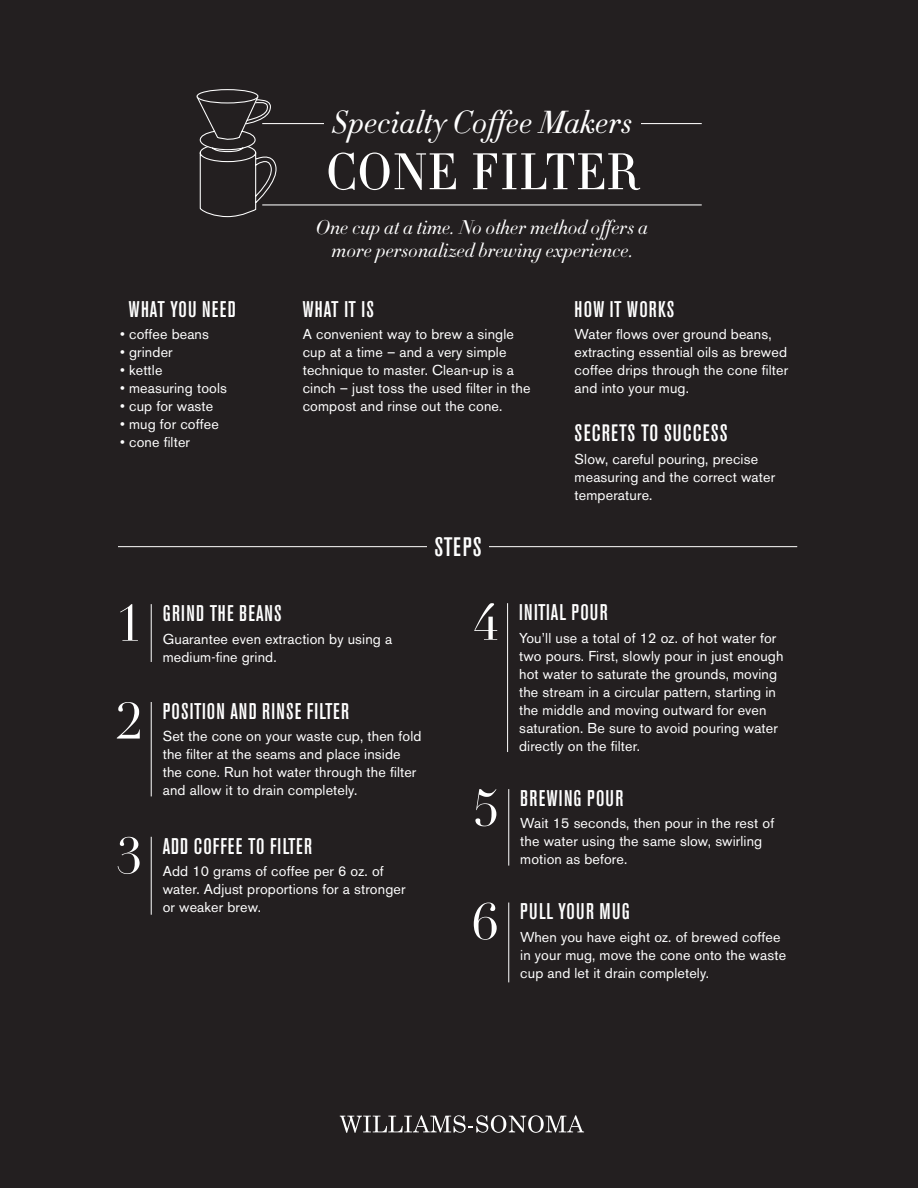
<style>
.page{position:relative;width:918px;height:1188px;background:#231f20}
.page>*{position:absolute;margin:0;border:0;box-sizing:border-box;transform-origin:0 0}
.t1{font:50.55px "Didot HTF L06 Light";color:#fff}
.t2{font:31.35px "Didot HTF L06 Light Ital";color:#fff}
.t3{font:500 condensed 26.55px "Akzidenz Grotesk BE";letter-spacing:.035em;color:#fff}
.t4{font:500 condensed 23.55px "Akzidenz Grotesk BE";letter-spacing:.05em;color:#fff}
.t5{font:500 condensed 22.5px "Akzidenz Grotesk BE";letter-spacing:.05em;color:#fff}
.t6{font:19.5px "Didot HTF L16 Light Ital";color:#fff}
.t7{font:14.25px/18px "Akzidenz Grotesk BE";letter-spacing:.01em;color:#fff}
</style>
<div class="page">
<svg style="left:340px;top:1115px;width:244px;height:18px"></svg>
<svg style="left:120px;top:604px;width:18px;height:37px"></svg>
<hr style="left:151px;top:604px;width:1px;height:58px;background:#fff">
<svg style="left:117px;top:702px;width:23px;height:37px"></svg>
<hr style="left:151px;top:702px;width:1px;height:94px;background:#fff">
<svg style="left:118px;top:837px;width:22px;height:37px"></svg>
<hr style="left:151px;top:837px;width:1px;height:78px;background:#fff">
<svg style="left:474px;top:603px;width:23px;height:37px"></svg>
<hr style="left:507px;top:603px;width:1px;height:149px;background:#fff">
<svg style="left:475px;top:789px;width:21px;height:37px"></svg>
<hr style="left:508px;top:789px;width:1px;height:77px;background:#fff">
<svg style="left:474px;top:903px;width:23px;height:37px"></svg>
<hr style="left:508px;top:903px;width:1px;height:79px;background:#fff">
<hr style="left:262px;top:123px;width:440px;height:1px;background:#fff">
<div style="left:324px;top:108px;width:316px;height:38px;background:#231f20"></div>
<hr style="left:262px;top:204px;width:440px;height:1px;background:#fff">
<hr style="left:118px;top:546px;width:679px;height:1px;background:#fff">
<div style="left:427px;top:529px;width:62px;height:34px;background:#231f20"></div>
<svg style="left:196px;top:89px;width:84px;height:129px"></svg>
<p class="t5" style="left:129px;top:297px;width:108px">WHAT YOU NEED</p>
<p class="t7" style="left:120px;top:326px;width:90px">• coffee beans</p>
<p class="t7" style="left:120px;top:344px;width:54px">• grinder</p>
<p class="t7" style="left:120px;top:362px;width:44px">• kettle</p>
<p class="t7" style="left:120px;top:380px;width:108px">• measuring tools</p>
<p class="t7" style="left:120px;top:398px;width:95px">• cup for waste</p>
<p class="t7" style="left:120px;top:416px;width:100px">• mug for coffee</p>
<p class="t7" style="left:120px;top:434px;width:71px">• cone filter</p>
<p class="t2" style="left:332px;top:102px;width:302px">Specialty Coffee Makers</p>
<p class="t1" style="left:326px;top:141px;width:314px">CONE FILTER</p>
<p class="t6" style="left:316px;top:215px;width:334px">One cup at a time. No other method offers a</p>
<p class="t6" style="left:332px;top:238px;width:302px">more personalized brewing experience.</p>
<p class="t5" style="left:303px;top:297px;width:73px">WHAT IT IS</p>
<p class="t7" style="left:303px;top:326px;width:229px">A convenient way to brew a single cup at a time – and a very simple technique to master. Clean-up is a cinch – just toss the used filter in the compost and rinse out the cone.</p>
<p class="t3" style="left:435px;top:532px;width:49px">STEPS</p>
<p class="t5" style="left:575px;top:297px;width:101px">HOW IT WORKS</p>
<p class="t7" style="left:575px;top:326px;width:215px">Water flows over ground beans, extracting essential oils as brewed coffee drips through the cone filter and into your mug.</p>
<p class="t4" style="left:575px;top:420px;width:154px">SECRETS TO SUCCESS</p>
<p class="t7" style="left:575px;top:450px;width:202px">Slow, careful pouring, precise measuring and the correct water temperature.</p>
<p class="t5" style="left:163px;top:601px;width:120px">GRIND THE BEANS</p>
<p class="t7" style="left:163px;top:630px;width:231px">Guarantee even extraction by using a medium-fine grind.</p>
<p class="t5" style="left:163px;top:699px;width:188px">POSITION AND RINSE FILTER</p>
<p class="t7" style="left:163px;top:727px;width:260px">Set the cone on your waste cup, then fold the filter at the seams and place inside the cone. Run hot water through the filter and allow it to drain completely.</p>
<p class="t5" style="left:163px;top:833px;width:151px">ADD COFFEE TO FILTER</p>
<p class="t7" style="left:163px;top:862px;width:244px">Add 10 grams of coffee per 6 oz. of water. Adjust proportions for a stronger or weaker brew.</p>
<p class="t5" style="left:519px;top:600px;width:90px">INITIAL POUR</p>
<p class="t7" style="left:519px;top:629px;width:266px">You’ll use a total of 12 oz. of hot water for two pours. First, slowly pour in just enough hot water to saturate the grounds, moving the stream in a circular pattern, starting in the middle and moving outward for even saturation. Be sure to avoid pouring water directly on the filter.</p>
<p class="t5" style="left:520px;top:786px;width:105px">BREWING POUR</p>
<p class="t7" style="left:520px;top:815px;width:255px">Wait 15 seconds, then pour in the rest of the water using the same slow, swirling motion as before.</p>
<p class="t5" style="left:520px;top:899px;width:111px">PULL YOUR MUG</p>
<p class="t7" style="left:520px;top:928px;width:267px">When you have eight oz. of brewed coffee in your mug, move the cone onto the waste cup and let it drain completely.</p>
</div>
